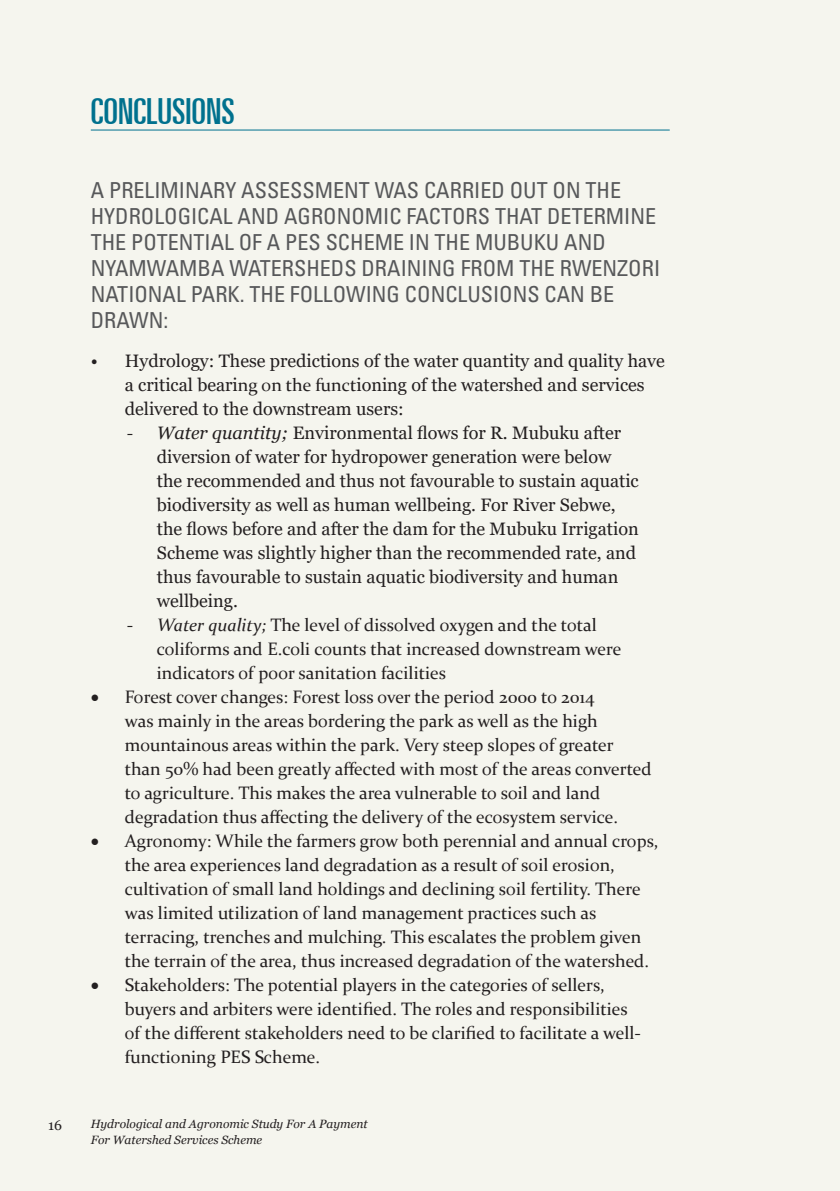
<style>
.page{position:relative;width:840px;height:1191px;background:#fff}
.page>*{position:absolute;margin:0;border:0;box-sizing:border-box;transform-origin:0 0}
.t1{font:ultra-condensed 36px "Univers LT";color:#00718e}
.t2{font:condensed 22px/26px "Univers";color:#57585a}
.t3{font:18px/24px "Constantia";color:#231f20}
.t4{font:18px/24px "Georgia";color:#231f20}
.t5{font:14px "Georgia";color:#231f20}
.t6{font:italic 12px/16px "Georgia";color:#231f20}
.s1{font-family:"Constantia"}
.s2{font-style:italic}
</style>
<div class="page">
<div style="left:0;top:0;width:839px;height:1191px;background:#f5f5ee"></div>
<hr style="left:91px;top:130px;width:578px;height:1px;background:#00718e">
<h1 class="t1" style="left:91px;top:91px;width:145px">CONCLUSIONS</h1>
<p class="t2" style="left:91px;top:177px;width:570px">A PRELIMINARY ASSESSMENT WAS CARRIED OUT ON THE HYDROLOGICAL AND AGRONOMIC FACTORS THAT DETERMINE THE POTENTIAL OF A PES SCHEME IN THE MUBUKU AND NYAMWAMBA WATERSHEDS DRAINING FROM THE RWENZORI NATIONAL PARK. THE FOLLOWING CONCLUSIONS CAN BE DRAWN:</p>
<p class="t4" style="left:125px;top:349px;width:541px;text-indent:-34px">• Hydrology: These predictions of the water quantity and quality have a critical beari<span class="s1">ng on the funct</span>ioning of the watershed and services delivered to the downstream users:</p>
<p class="t4" style="left:157px;top:421px;width:483px;text-indent:-30px"><span class="s1">-</span> <span class="s2">Water quantity;</span> Environmental flows for R. Mubuku after diversion of water for hydropower generation were below the recommended and thus not favourable to sustain aquatic biodiversity as well as human wellbeing. For River Sebwe, the flows before and after the dam for the Mubuku Irrigation Scheme was slightly higher than the recommended rate, and thus favourable to sustain aquatic biodiversity and human wellbeing.</p>
<p class="t3" style="left:157px;top:612px;width:466px;text-indent:-30px">- <span class="s2">Water quality;</span> The level of dissolved oxygen and the total coliforms and E.coli counts that increased downstream were indicators of poor sanitation facilities</p>
<p class="t3" style="left:125px;top:684px;width:528px;text-indent:-34px">• Forest cover changes: Forest loss over the period 2000 to 2014<br>was mainly in the areas bordering the park as well as the high mountainous areas within the park. Very steep slopes of greater than 50% had been greatly affected with most of the areas converted to agriculture. This makes the area vulnerable to soil and land degradation thus affecting the delivery of the ecosystem service.</p>
<p class="t3" style="left:125px;top:828px;width:535px;text-indent:-34px">• Agronomy: While the farmers grow both perennial and annual crops, the area experiences land degradation as a result of soil erosion, cultivation of small land holdings and declining soil fertility. There was limited utilization of land management practices such as terracing, trenches and mulching. This escalates the problem given the terrain of the area, thus increased degradation of the watershed.</p>
<p class="t3" style="left:125px;top:972px;width:517px;text-indent:-34px">• Stakeholders: The potential players in the categories of sellers, buyers and arbiters were identified. The roles and responsibilities of the different stakeholders need to be clarified to facilitate a well&shy;functioning PES Scheme.</p>
<p class="t5" style="left:48px;top:1116px;width:15px">16</p>
<p class="t6" style="left:91px;top:1116px;width:278px">Hydrological and Agronomic Study For A Payment<br>For Watershed Services Scheme</p>
</div>
